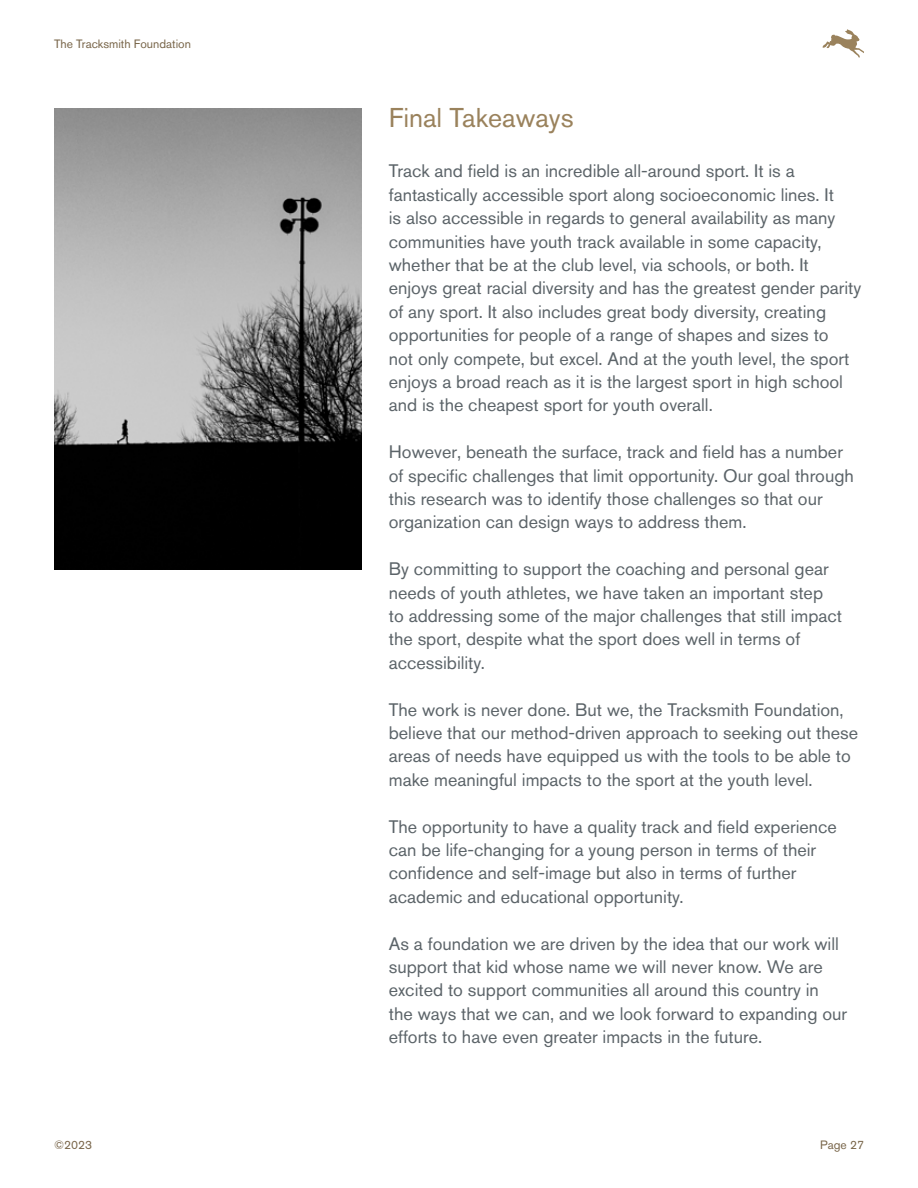
<style>
.page{position:relative;width:918px;height:1188px;background:#fff}
.page>*{position:absolute;margin:0;border:0;box-sizing:border-box;transform-origin:0 0}
.t1{font:27px "Akzidenz Grotesk BQ";color:#9a825c}
.t2{font:18px/23.4px "Akzidenz Grotesk BQ";color:#5c6469}
.t3{font:12px "Akzidenz Grotesk BQ";color:#786549}
</style>
<div class="page">
<img style="left:54px;top:108px;width:308px;height:462px">
<svg style="left:823px;top:29px;width:41px;height:29px"></svg>
<p class="t3" style="left:54px;top:36px;width:138px">The Tracksmith Foundation</p>
<h1 class="t1" style="left:389px;top:102px;width:186px">Final Takeaways</h1>
<p class="t2" style="left:389px;top:159px;width:474px">Track and field is an incredible all-around sport. It is a fantastically accessible sport along socioeconomic lines. It<br>is also accessible in regards to general availability as many communities have youth track available in some capacity, whether that be at the club level, via schools, or both. It enjoys great racial diversity and has the greatest gender parity of any sport. It also includes great body diversity, creating opportunities for people of a range of shapes and sizes to<br>not only compete, but excel. And at the youth level, the sport enjoys a broad reach as it is the largest sport in high school and is the cheapest sport for youth overall.</p>
<p class="t2" style="left:389px;top:440px;width:467px">However, beneath the surface, track and field has a number of specific challenges that limit opportunity. Our goal through this research was to identify those challenges so that our organization can design ways to address them.</p>
<p class="t2" style="left:389px;top:557px;width:455px">By committing to support the coaching and personal gear needs of youth athletes, we have taken an important step to addressing some of the major challenges that still impact the sport, despite what the sport does well in terms of accessibility.</p>
<p class="t2" style="left:389px;top:698px;width:471px">The work is never done. But we, the Tracksmith Foundation, believe that our method-driven approach to seeking out these areas of needs have equipped us with the tools to be able to make meaningful impacts to the sport at the youth level.</p>
<p class="t2" style="left:389px;top:815px;width:450px">The opportunity to have a quality track and field experience can be life-changing for a young person in terms of their confidence and self-image but also in terms of further academic and educational opportunity.</p>
<p class="t2" style="left:389px;top:932px;width:460px">As a foundation we are driven by the idea that our work will support that kid whose name we will never know. We are excited to support communities all around this country in the ways that we can, and we look forward to expanding our efforts to have even greater impacts in the future.</p>
<p class="t3" style="left:54px;top:1137px;width:40px">©2023</p>
<p class="t3" style="left:820px;top:1137px;width:45px">Page 27</p>
</div>
